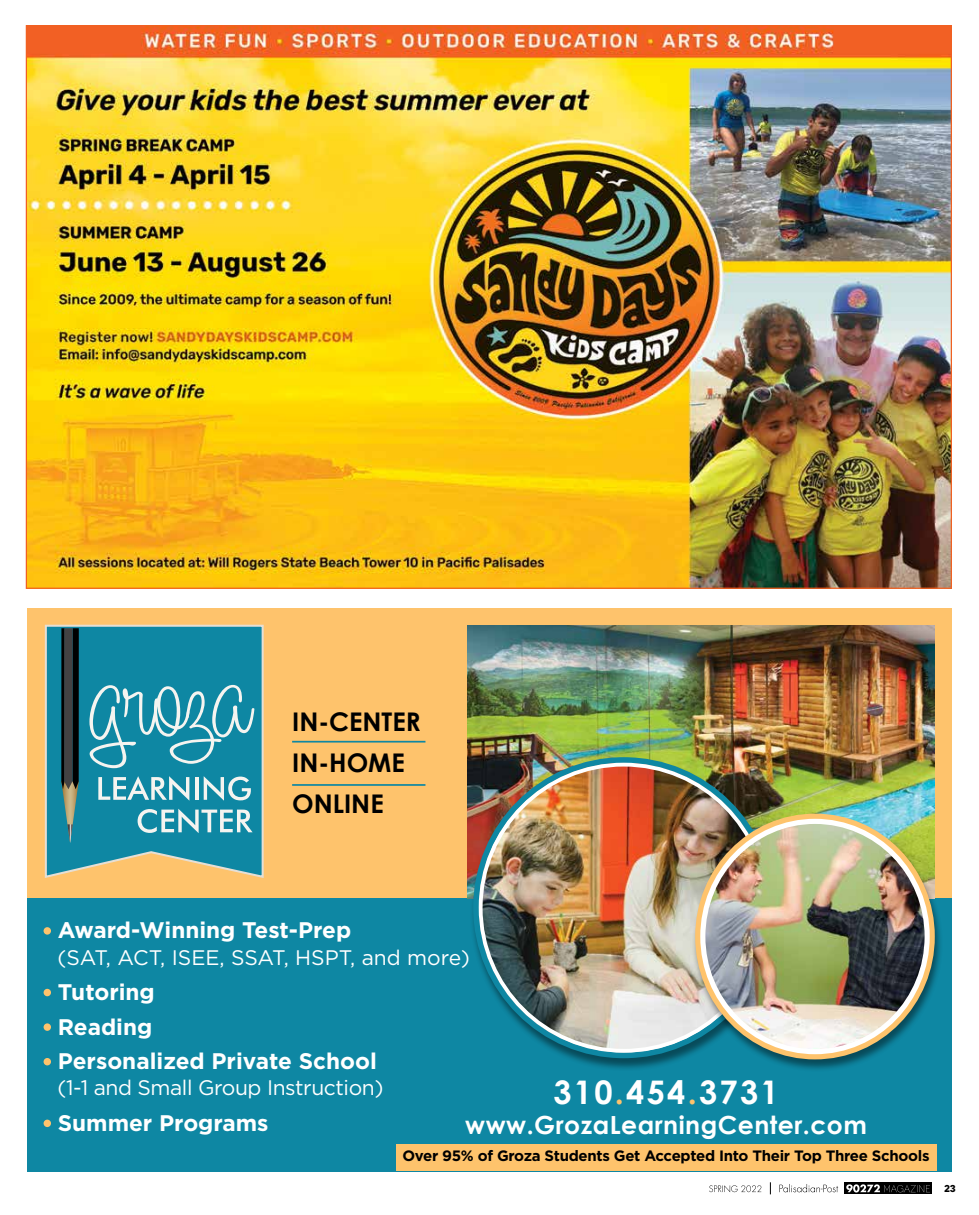
<style>
.page{position:relative;width:979px;height:1215px;background:#fff}
.page>*{position:absolute;margin:0;border:0;box-sizing:border-box;transform-origin:0 0}
.t1{font:700 32.5px "Century Gothic";letter-spacing:.07em;color:#fff}
.t2{font:700 25.75px/41.1px "Century Gothic";color:#000}
.t3{font:700 25px "Century Gothic";letter-spacing:.02em;color:#fff}
.t4{font:700 22.5px/34.6px "Gotham";color:#fff}
.t5{font:21px "Gotham";color:#fff}
.t6{font:21px "Gotham";letter-spacing:-.02em;color:#fff}
.t7{font:700 15px "Gotham";letter-spacing:-.02em;color:#000}
.t8{font:700 10px "Novecento";color:#000}
.s1{color:#fec36c}
</style>
<div class="page">
<svg style="left:779px;top:1184px;width:59px;height:8px"></svg>
<svg style="left:770px;top:1182px;width:1px;height:12px"></svg>
<div style="left:844px;top:1182px;width:88px;height:12px;background:#000"></div>
<svg style="left:846px;top:1184px;width:84px;height:9px"></svg>
<svg style="left:709px;top:1185px;width:52px;height:7px"></svg>
<div style="left:27px;top:609px;width:924px;height:478px;background:#fec36c"></div>
<div style="left:27px;top:898px;width:924px;height:273px;background:#0e87a3"></div>
<div style="left:44px;top:927px;width:7px;height:8px;background:#fec36c;border-radius:50%"></div>
<div style="left:44px;top:989px;width:7px;height:7px;background:#fec36c;border-radius:50%"></div>
<div style="left:44px;top:1023px;width:7px;height:8px;background:#fec36c;border-radius:50%"></div>
<div style="left:44px;top:1058px;width:7px;height:7px;background:#fec36c;border-radius:50%"></div>
<div style="left:44px;top:1120px;width:7px;height:7px;background:#fec36c;border-radius:50%"></div>
<svg style="left:44px;top:624px;width:220px;height:254px;background:#3292a0"></svg>
<svg style="left:98px;top:776px;width:91px;height:25px;background:#64afbf"></svg>
<hr style="left:195px;top:777px;width:3px;height:23px;background:#f5f4f0">
<svg style="left:204px;top:776px;width:47px;height:25px"></svg>
<svg style="left:138px;top:809px;width:115px;height:24px;background:#65b0bf"></svg>
<svg style="left:89px;top:685px;width:165px;height:83px;background:#3c9db2"></svg>
<svg style="left:61px;top:628px;width:18px;height:215px;background:#2f4343"></svg>
<hr style="left:292px;top:741px;width:133px;height:2px;background:#0e87a3">
<hr style="left:292px;top:784px;width:133px;height:2px;background:#0e87a3">
<div style="left:396px;top:1145px;width:540px;height:26px;background:#fec36c"></div>
<img style="left:468px;top:626px;width:466px;height:272px">
<div style="left:469px;top:758px;width:314px;height:314px;background:#000;opacity:.45"></div>
<img style="left:476px;top:761px;width:295px;height:294px">
<div style="left:691px;top:814px;width:252px;height:259px;background:#000;opacity:.45"></div>
<img style="left:699px;top:817px;width:232px;height:239px">
<div style="left:695px;top:814px;width:240px;height:245px;border:8px solid #fec36c;border-radius:50%"></div>
<div style="left:700px;top:819px;width:229px;height:235px;border:5px solid #fff;border-radius:50%"></div>
<img style="left:28px;top:27px;width:922px;height:560px">
<p class="t2" style="left:292px;top:701px;width:130px">In-Center<br>In-Home onLIne</p>
<p class="t4" style="left:58px;top:913px;width:295px">Award-Winning Test-Prep</p>
<p class="t5" style="left:57px;top:946px;width:414px">(SAT, ACT, ISEE, SSAT, HSPT, and more)</p>
<p class="t4" style="left:58px;top:974px;width:320px">Tutoring<br>Reading<br>Personalized Private School</p>
<p class="t6" style="left:57px;top:1076px;width:328px">(1-1 and Small Group Instruction)</p>
<p class="t4" style="left:58px;top:1105px;width:212px">Summer Programs</p>
<h1 class="t1" style="left:553px;top:1072px;width:227px">310<span class="s1">.</span>454<span class="s1">.</span>3731</h1>
<p class="t3" style="left:465px;top:1109px;width:403px">www.GrozaLearningCenter.com</p>
<p class="t7" style="left:402px;top:1147px;width:528px">Over 95% of Groza Students Get Accepted Into Their Top Three Schools</p>
<p class="t8" style="left:944px;top:1182px;width:13px">23</p>
</div>
